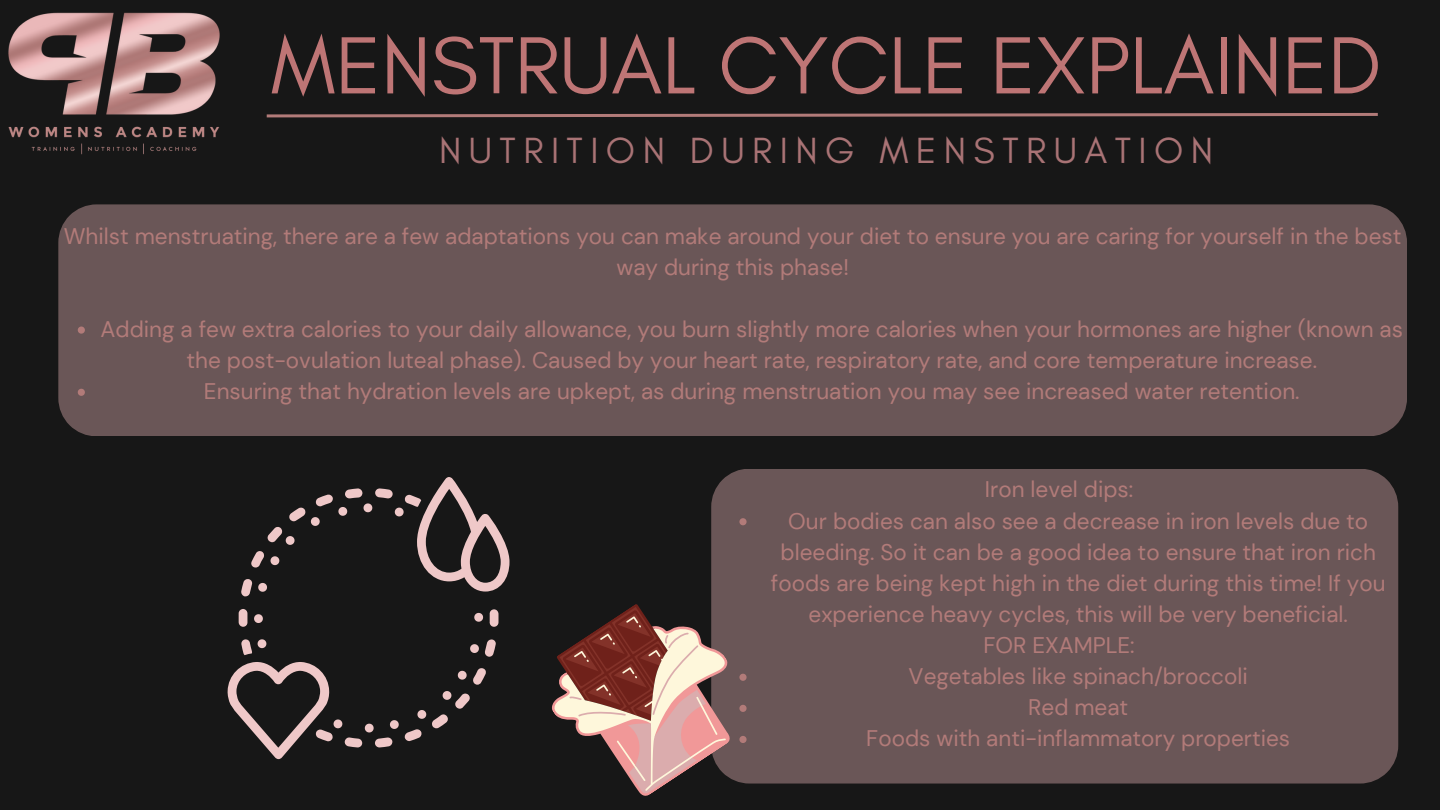
<style>
.page{position:relative;width:1440px;height:810px;background:#171717}
.page>*{position:absolute;margin:0;border:0;box-sizing:border-box;transform-origin:0 0}
.t1{font:82.6px "Glacial Indifference";color:#be7575}
.t2{font:37.1px "Glacial Indifference";letter-spacing:.2em;color:#a97375}
.t3{font:22.5px/31.1px "DM Sans";color:#b27b79;text-align:center}
</style>
<div class="page">
<svg style="left:254px;top:614px;width:9px;height:9px"></svg>
<svg style="left:474px;top:613px;width:9px;height:9px"></svg>
<svg style="left:239px;top:609px;width:9px;height:18px"></svg>
<svg style="left:489px;top:609px;width:10px;height:18px"></svg>
<svg style="left:227px;top:639px;width:269px;height:120px"></svg>
<svg style="left:241px;top:477px;width:268px;height:119px"></svg>
<img style="left:8px;top:12px;width:212px;height:143px">
<svg style="left:266px;top:113px;width:1112px;height:5px"></svg>
<div style="left:58px;top:204px;width:1349px;height:232px;background:#6a5657"></div>
<div style="left:711px;top:469px;width:687px;height:315px;background:#6a5657"></div>
<svg style="left:552px;top:594px;width:215px;height:202px;fill:#6a5657"></svg>
<svg style="left:556px;top:603px;width:170px;height:192px"></svg>
<svg style="left:78px;top:327px;width:7px;height:7px"></svg>
<svg style="left:78px;top:389px;width:7px;height:7px"></svg>
<svg style="left:739px;top:518px;width:8px;height:7px"></svg>
<svg style="left:739px;top:674px;width:8px;height:7px"></svg>
<svg style="left:739px;top:705px;width:8px;height:7px"></svg>
<svg style="left:739px;top:736px;width:8px;height:7px"></svg>
<p class="t1" style="left:271px;top:15px;width:1112px">MENSTRUAL CYCLE EXPLAINED</p>
<p class="t2" style="left:439px;top:127px;width:776px">NUTRITION DURING MENSTRUATION</p>
<p class="t3" style="left:64px;top:220px;width:1339px">Whilst menstruating, there are a few adaptations you can make around your diet to ensure you are caring for yourself in the best way during this phase!</p>
<p class="t3" style="left:101px;top:314px;width:1304px">Adding a few extra calories to your daily allowance, you burn slightly more calories when your hormones are higher (known as the post-ovulation luteal phase). Caused by your heart rate, respiratory rate, and core temperature increase.</p>
<p class="t3" style="left:204px;top:376px;width:1097px">Ensuring that hydration levels are upkept, as during menstruation you may see increased water retention.</p>
<p class="t3" style="left:985px;top:474px;width:150px">Iron level dips:</p>
<p class="t3" style="left:771px;top:505px;width:616px">Our bodies can also see a decrease in iron levels due to bleeding. So it can be a good idea to ensure that iron rich foods are being kept high in the diet during this time! If you experience heavy cycles, this will be very beneficial.</p>
<p class="t3" style="left:983px;top:630px;width:153px">FOR EXAMPLE:</p>
<p class="t3" style="left:909px;top:661px;width:341px">Vegetables like spinach/broccoli</p>
<p class="t3" style="left:1028px;top:692px;width:102px">Red meat</p>
<p class="t3" style="left:866px;top:723px;width:425px">Foods with anti-inflammatory properties</p>
</div>
